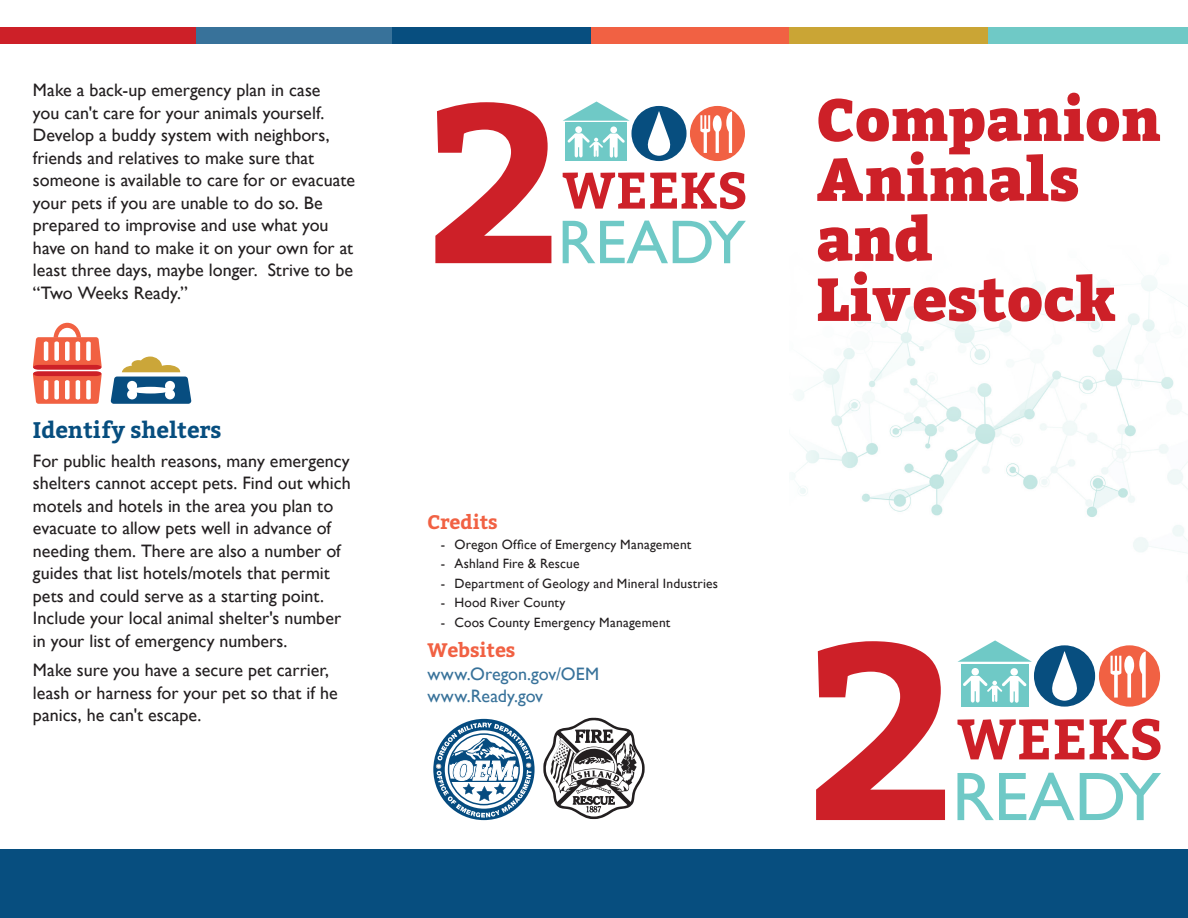
<style>
.page{position:relative;width:1188px;height:918px;background:#fff}
.page>*{position:absolute;margin:0;border:0;box-sizing:border-box;transform-origin:0 0}
.t1{font:900 60px/60px "Bitter";color:#cd2028}
.t2{font:900 58.5px "Bitter";color:#cd2028}
.head_1{font:700 22.5px "Bitter";color:#074e7f}
.head_2{font:700 19.5px "Bitter";color:#f16143}
.body_1{font:18px/22.5px "Gill Sans";color:#231f20}
.body_1-2{font:18px/22.5px "Gill Sans";letter-spacing:.005em;color:#38729a}
.t3{font:13.5px "Gill Sans";letter-spacing:.015em;color:#231f20}
</style>
<div class="page">
<img style="left:794px;top:276px;width:394px;height:425px">
<svg style="left:33px;top:323px;width:69px;height:81px"></svg>
<svg style="left:111px;top:357px;width:80px;height:47px"></svg>
<svg style="left:816px;top:641px;width:129px;height:179px"></svg>
<svg style="left:957px;top:719px;width:92px;height:40px"></svg>
<svg style="left:1055px;top:719px;width:29px;height:40px"></svg>
<svg style="left:1090px;top:719px;width:71px;height:41px"></svg>
<svg style="left:957px;top:773px;width:117px;height:47px"></svg>
<svg style="left:1080px;top:773px;width:81px;height:47px"></svg>
<div style="left:1099px;top:645px;width:61px;height:62px;background:#f16143;border-radius:50%"></div>
<svg style="left:1111px;top:652px;width:35px;height:46px"></svg>
<svg style="left:957px;top:640px;width:138px;height:67px"></svg>
<div style="left:0;top:27px;width:1188px;height:16px;background:#074e7f"></div>
<div style="left:591px;top:27px;width:205px;height:16px;background:#f16143"></div>
<div style="left:790px;top:27px;width:203px;height:16px;background:#caa535"></div>
<div style="left:196px;top:27px;width:196px;height:16px;background:#38729a"></div>
<div style="left:0;top:27px;width:196px;height:16px;background:#cd2028"></div>
<div style="left:988px;top:27px;width:200px;height:16px;background:#6fc9c6"></div>
<div style="left:0;top:850px;width:1188px;height:68px;background:#074e7f"></div>
<svg style="left:435px;top:102px;width:116px;height:161px"></svg>
<svg style="left:563px;top:172px;width:182px;height:37px"></svg>
<svg style="left:563px;top:221px;width:183px;height:42px"></svg>
<div style="left:690px;top:106px;width:55px;height:55px;background:#f16143;border-radius:50%"></div>
<svg style="left:700px;top:112px;width:32px;height:41px"></svg>
<svg style="left:563px;top:102px;width:124px;height:59px"></svg>
<svg style="left:433px;top:719px;width:102px;height:101px"></svg>
<svg style="left:436px;top:723px;width:96px;height:95px"></svg>
<svg style="left:543px;top:718px;width:102px;height:101px"></svg>
<p class="body_1" style="left:33px;top:79px;width:324px">Make a back-up emergency plan in case<br>you can't care for your animals yourself.<br>Develop a buddy system with neighbors, friends and relatives to make sure that someone is available to care for or evacuate your pets if you are unable to do so. Be prepared to improvise and use what you have on hand to make it on your own for at least three days, maybe longer. Strive to be “Two Weeks Ready.”</p>
<p class="head_1" style="left:33px;top:416px;width:190px">Identify shelters</p>
<p class="body_1" style="left:33px;top:449px;width:319px">For public health reasons, many emergency shelters cannot accept pets. Find out which motels and hotels in the area you plan to evacuate to allow pets well in advance of needing them. There are also a number of guides that list hotels/motels that permit pets and could serve as a starting point.<br>Include your local animal shelter's number in your list of emergency numbers.</p>
<p class="body_1" style="left:33px;top:659px;width:306px">Make sure you have a secure pet carrier, leash or harness for your pet so that if he panics, he can't escape.</p>
<p class="head_2" style="left:427px;top:511px;width:72px">Credits</p>
<p class="t3" style="left:441px;top:536px;width:252px">- Oregon Office of Emergency Management</p>
<p class="t3" style="left:441px;top:556px;width:140px">- Ashland Fire &amp; Rescue</p>
<p class="t3" style="left:441px;top:575px;width:279px">- Department of Geology and Mineral Industries</p>
<p class="t3" style="left:441px;top:595px;width:126px">- Hood River County</p>
<p class="t3" style="left:441px;top:614px;width:231px">- Coos County Emergency Management</p>
<p class="head_2" style="left:427px;top:638px;width:90px">Websites</p>
<p class="body_1-2" style="left:427px;top:662px;width:173px">www.Oregon.gov/OEM www.Ready.gov</p>
<p class="t2" style="left:816px;top:87px;width:346px">Companion</p>
<p class="t1" style="left:816px;top:150px;width:301px">Animals and<br>Livestock</p>
</div>
